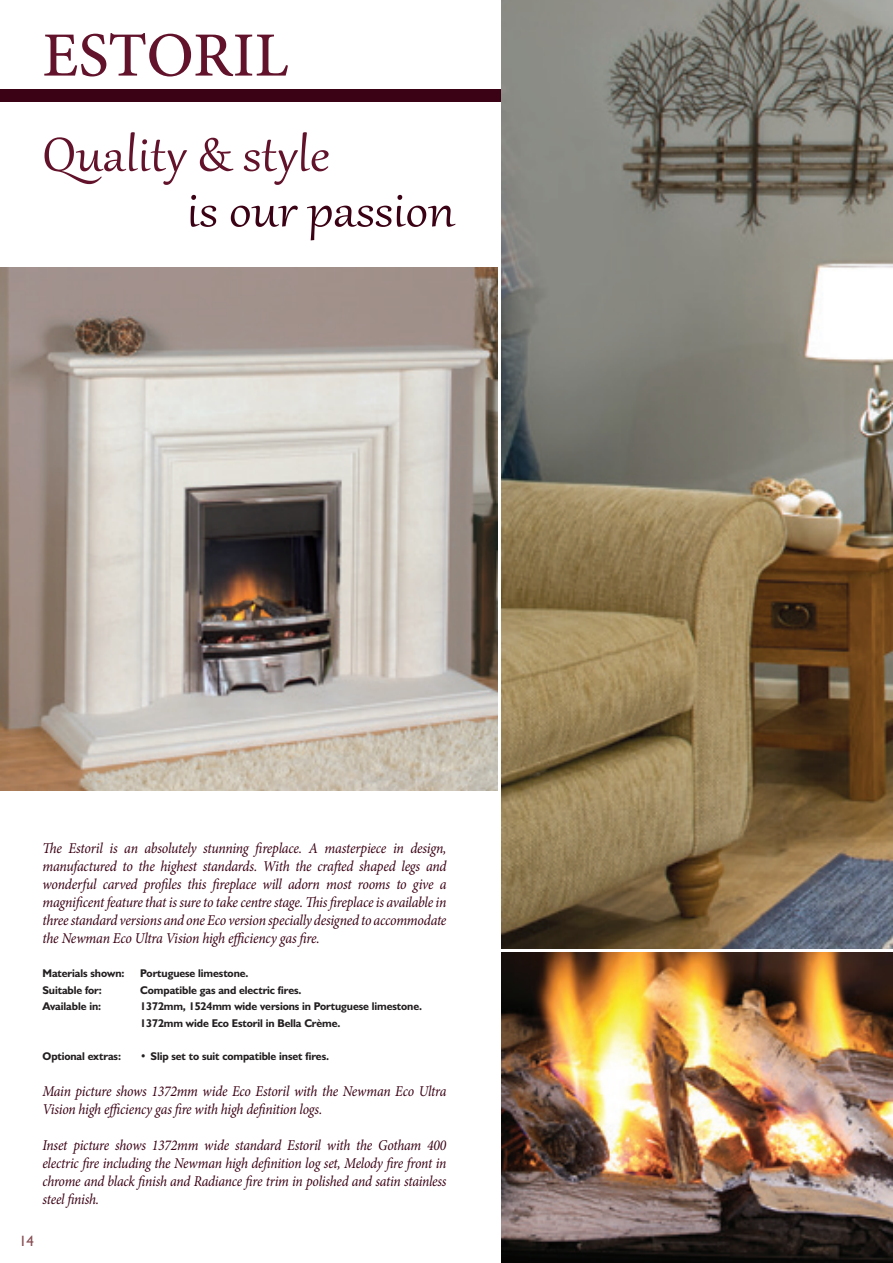
<style>
.page{position:relative;width:893px;height:1263px;background:#fff}
.page>*{position:absolute;margin:0;border:0;box-sizing:border-box;transform-origin:0 0}
.t1{font:500 63px "Minion Pro";letter-spacing:-.005em;color:#62132b}
.t2{font:57.9px "Gabriola";letter-spacing:.005em;color:#62132b;scale:1.09 1}
.t3{font:57.9px "Gabriola";letter-spacing:.005em;color:#3b0115;scale:1.09 1}
.t4{font:italic 15px/18px "Minion Pro";letter-spacing:-.015em;color:#3b0115;text-align:justify;scale:.92 1}
.t5{font:italic 15px/18px "Minion Pro";letter-spacing:-.015em;color:#3b0115;scale:.91 1}
.t6{font:15px "Humanist 521 BT";color:#864d52}
.t7{font:700 11.25px "Humanist 521 BT";letter-spacing:-.01em;color:#231f20}
.t8{font:700 11.25px "Humanist 521 BT";letter-spacing:-.01em;color:#231f20;scale:.96 1}
</style>
<div class="page">
<div style="left:0;top:89px;width:893px;height:13px;background:#3b0115"></div>
<img style="left:0;top:268px;width:497px;height:523px">
<img style="left:502px;top:952px;width:391px;height:311px">
<img style="left:502px;top:0;width:391px;height:948px">
<p class="t1" style="left:43px;top:13px;width:248px">ESTORIL</p>
<p class="t2" style="left:43px;top:117px;width:265px">Quality &amp; style</p>
<p class="t3" style="left:187px;top:172px;width:248px">is our passion</p>
<p class="t4" style="left:43px;top:839px;width:441px">The Estoril is an absolutely stunning fireplace. A masterpiece in design, manufactured to the highest standards. With the crafted shaped legs and wonderful carved profiles this fireplace will adorn most rooms to give a magnificent feature that is sure to take centre stage. This fireplace is available in three standard versions and one Eco version specially designed to accommodate the Newman Eco Ultra Vision high efficiency gas fire.</p>
<p class="t7" style="left:43px;top:966px;width:83px">Materials shown:</p>
<p class="t7" style="left:140px;top:966px;width:110px">Portuguese limestone.</p>
<p class="t7" style="left:43px;top:983px;width:61px">Suitable for:</p>
<p class="t7" style="left:140px;top:983px;width:163px">Compatible gas and electric fires.</p>
<p class="t7" style="left:43px;top:999px;width:60px">Available in:</p>
<p class="t7" style="left:140px;top:999px;width:283px">1372mm, 1524mm wide versions in Portuguese limestone.</p>
<p class="t7" style="left:140px;top:1016px;width:202px">1372mm wide Eco Estoril in Bella Crème.</p>
<p class="t7" style="left:43px;top:1049px;width:80px">Optional extras:</p>
<p class="t8" style="left:140px;top:1049px;width:198px">• Slip set to suit compatible inset fires.</p>
<p class="t5" style="left:43px;top:1082px;width:445px">Main picture shows 1372mm wide Eco Estoril with the Newman Eco Ultra<br>Vision high efficiency gas fire with high definition logs.</p>
<p class="t5" style="left:43px;top:1136px;width:445px;text-align:justify">Inset picture shows 1372mm wide standard Estoril with the Gotham 400 electric fire including the Newman high definition log set, Melody fire front in chrome and black finish and Radiance fire trim in polished and satin stainless steel finish.</p>
<p class="t6" style="left:19px;top:1232px;width:16px">14</p>
</div>
